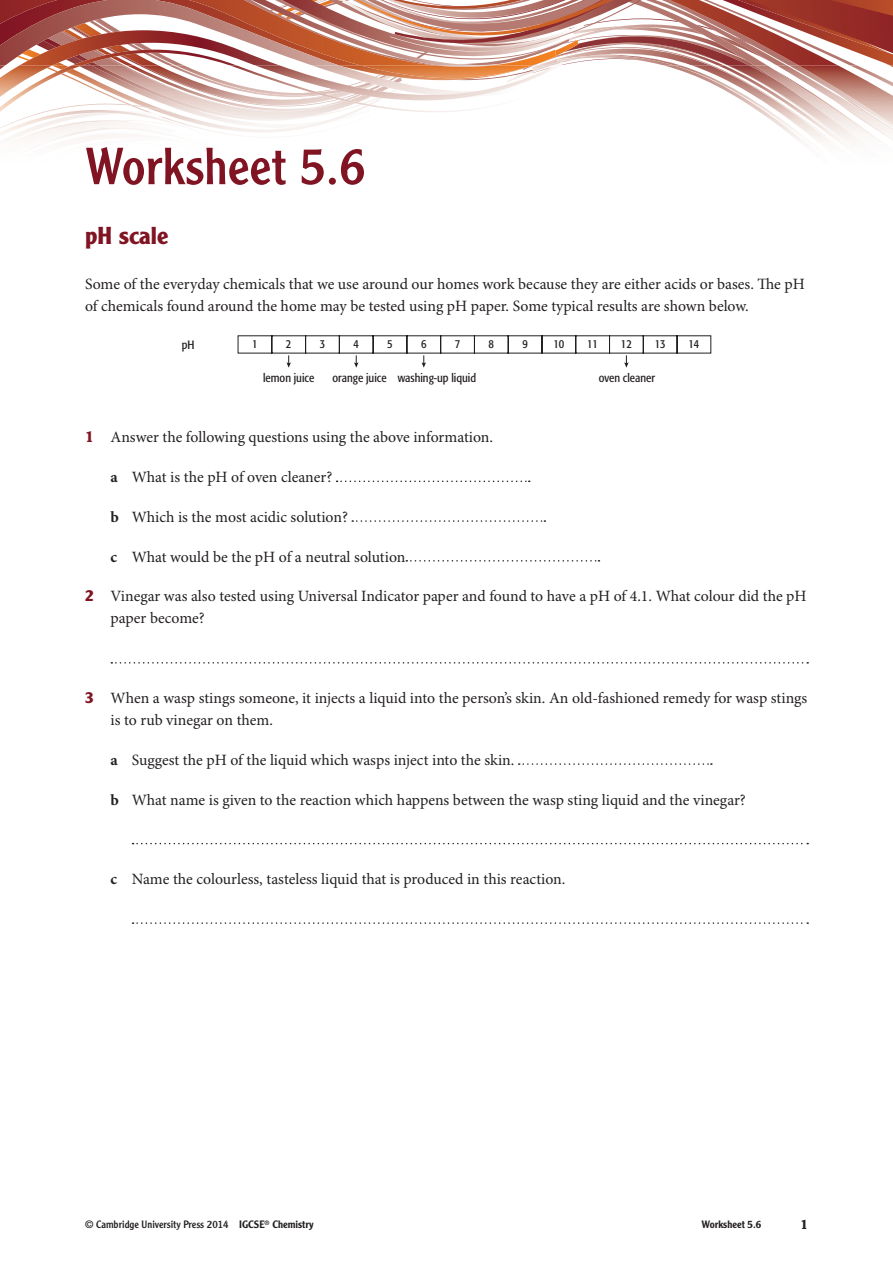
<style>
.page{position:relative;width:893px;height:1263px;background:#fff}
.page>*{position:absolute;margin:0;border:0;box-sizing:border-box;transform-origin:0 0}
.t1{font:51px "Clearface Gothic LT Std";color:#811423}
.t2{font:700 24px "Clearface Gothic LT Std";color:#811423}
.t3{font:15.75px/21.8px "Minion Pro";color:#231f20}
.t4{font:700 13.5px "Clearface Gothic LT Std";color:#231f20}
.t5{font:condensed 12px "Formata";color:#231f20}
.t6{font:10.5px "Clearface Gothic LT Std";color:#231f20}
.t7{font:500 10.5px "Clearface Gothic LT Std";color:#231f20}
.s1{font-family:"Clearface Gothic LT Std";font-weight:700;color:#811423}
.s2{font-weight:700}
.s3{font-weight:500}
</style>
<div class="page">
<img style="left:700px;top:78px;width:10px;height:5px">
<img style="left:710px;top:78px;width:19px;height:15px">
<img style="left:729px;top:78px;width:25px;height:30px">
<img style="left:754px;top:78px;width:139px;height:64px">
<img style="left:850px;top:78px;width:43px;height:9px">
<svg style="left:0;top:0;width:893px;height:78px"></svg>
<img style="left:527px;top:66px;width:33px;height:15px">
<img style="left:0;top:66px;width:527px;height:56px">
<img style="left:211px;top:120px;width:17px;height:15px">
<img style="left:0;top:110px;width:211px;height:31px">
<img style="left:0;top:104px;width:171px;height:25px">
<svg style="left:237px;top:335px;width:474px;height:33px"></svg>
<svg style="left:337px;top:481px;width:193px;height:1px"></svg>
<svg style="left:352px;top:520px;width:193px;height:2px"></svg>
<svg style="left:406px;top:560px;width:193px;height:2px"></svg>
<svg style="left:111px;top:662px;width:697px;height:2px"></svg>
<svg style="left:519px;top:763px;width:193px;height:2px"></svg>
<svg style="left:133px;top:843px;width:675px;height:1px"></svg>
<svg style="left:133px;top:922px;width:675px;height:2px"></svg>
<p class="t1" style="left:85px;top:148px;width:282px">Worksheet 5.6</p>
<p class="t2" style="left:85px;top:227px;width:85px">pH scale</p>
<p class="t3" style="left:85px;top:274px;width:721px">Some of the everyday chemicals that we use around our homes work because they are either acids or bases. The pH of chemicals found around the home may be tested using pH paper. Some typical results are shown below.</p>
<p class="t5" style="left:182px;top:340px;width:14px">pH</p>
<p class="t5" style="left:252px;top:339px;width:7px">1</p>
<p class="t5" style="left:263px;top:372px;width:53px">lemon juice</p>
<p class="t5" style="left:332px;top:372px;width:145px">orange juice washing-up liquid</p>
<p class="t5" style="left:286px;top:339px;width:7px">2</p>
<p class="t5" style="left:320px;top:339px;width:7px">3</p>
<p class="t5" style="left:353px;top:339px;width:7px">4</p>
<p class="t5" style="left:387px;top:339px;width:7px">5</p>
<p class="t5" style="left:421px;top:339px;width:7px">6</p>
<p class="t5" style="left:455px;top:339px;width:7px">7</p>
<p class="t5" style="left:489px;top:339px;width:7px">8</p>
<p class="t5" style="left:522px;top:339px;width:7px">9</p>
<p class="t5" style="left:553px;top:339px;width:12px">10</p>
<p class="t5" style="left:587px;top:339px;width:12px">11</p>
<p class="t5" style="left:621px;top:339px;width:12px">12</p>
<p class="t5" style="left:655px;top:339px;width:12px">13</p>
<p class="t5" style="left:688px;top:339px;width:12px">14</p>
<p class="t5" style="left:599px;top:372px;width:58px">oven cleaner</p>
<p class="t3" style="left:85px;top:428px;width:410px"><span class="s1">1</span> Answer the following questions using the above information.</p>
<p class="t3" style="left:111px;top:467px;width:223px"><span class="s2">a</span> What is the pH of oven cleaner?</p>
<p class="t3" style="left:111px;top:507px;width:239px"><span class="s2">b</span> Which is the most acidic solution?</p>
<p class="t3" style="left:111px;top:547px;width:296px"><span class="s2">c</span> What would be the pH of a neutral solution</p>
<p class="t3" style="left:111px;top:587px;width:697px;text-indent:-26px"><span class="s1">2</span> Vinegar was also tested using Universal Indicator paper and found to have a pH of 4.1. What colour did the pH paper become?</p>
<p class="t3" style="left:111px;top:689px;width:698px;text-indent:-26px"><span class="s1">3</span> When a wasp stings someone, it injects a liquid into the person’s skin. An old-fashioned remedy for wasp stings is to rub vinegar on them.</p>
<p class="t3" style="left:111px;top:750px;width:405px"><span class="s2">a</span> Suggest the pH of the liquid which wasps inject into the skin.</p>
<p class="t3" style="left:111px;top:790px;width:637px"><span class="s2">b</span> What name is given to the reaction which happens between the wasp sting liquid and the vinegar?</p>
<p class="t3" style="left:111px;top:869px;width:456px"><span class="s2">c</span> Name the colourless, tasteless liquid that is produced in this reaction.</p>
<p class="t6" style="left:85px;top:1221px;width:230px">© Cambridge University Press 2014 <span class="s3">IGCSE</span><sup>®</sup> <span class="s3">Chemistry</span></p>
<p class="t7" style="left:701px;top:1221px;width:61px">Worksheet 5.6</p>
<p class="t4" style="left:800px;top:1219px;width:9px">1</p>
</div>
